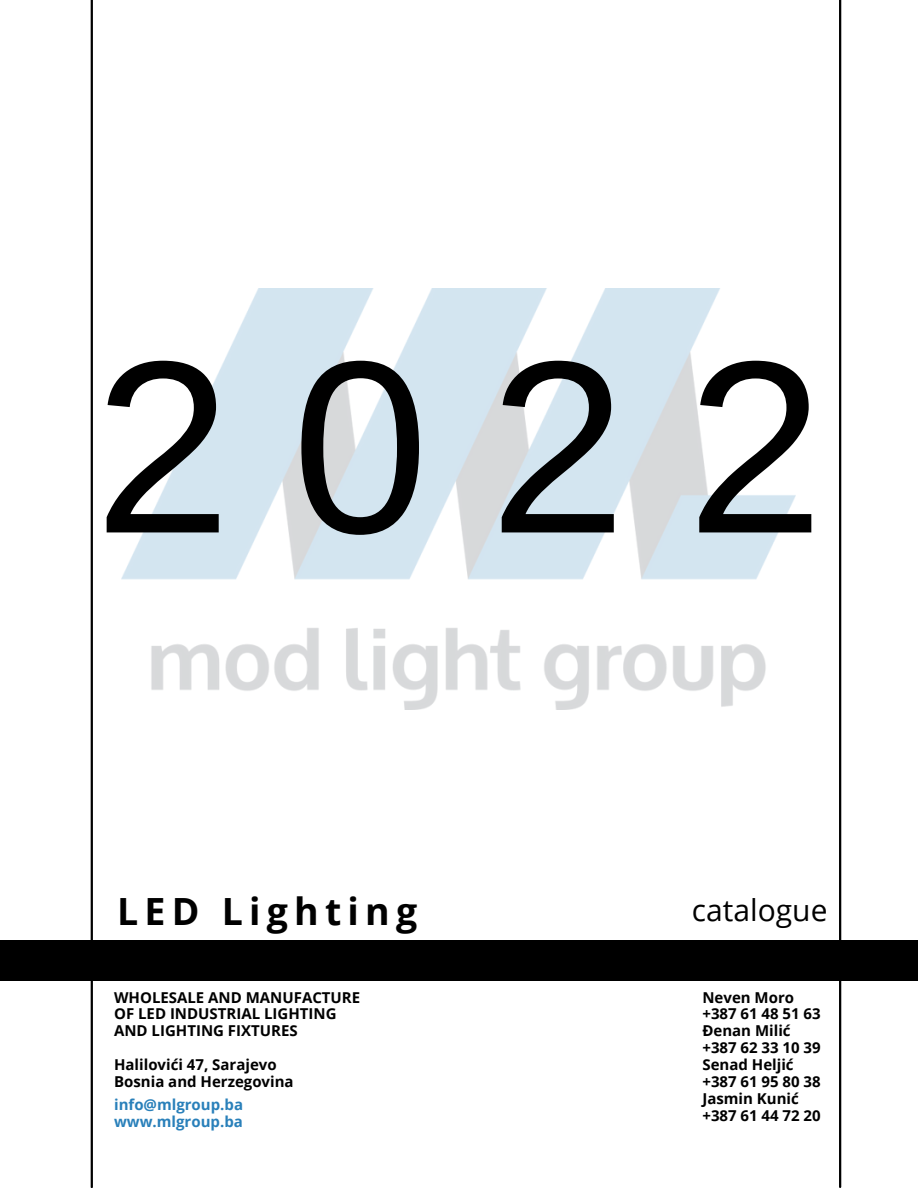
<style>
.page{position:relative;width:918px;height:1188px;background:#fff}
.page>*{position:absolute;margin:0;border:0;box-sizing:border-box;transform-origin:0 0}
.t1{font:246px "Arimo";color:#000}
.t2{font:700 37.5px "Open Sans";letter-spacing:.165em;color:#000}
.t3{font:30px "Open Sans";color:#000}
.t4{font:700 15px/16.8px "Open Sans";color:#000}
.t5{font:700 15px/16.8px "Open Sans";color:#2980ba}
</style>
<div class="page">
<hr style="left:91px;top:0;width:2px;height:1187px;background:#000">
<hr style="left:839px;top:0;width:2px;height:1187px;background:#000">
<div style="left:0;top:940px;width:918px;height:40px;background:#000"></div>
<img style="left:122px;top:288px;width:674px;height:421px">
<h1 class="t1" style="left:94px;top:310px;width:731px">2022</h1>
<h2 class="t2" style="left:117px;top:885px;width:302px">LED Lighting</h2>
<h3 class="t3" style="left:692px;top:889px;width:137px">catalogue</h3>
<p class="t4" style="left:114px;top:988px;width:248px">WHOLESALE AND MANUFACTURE<br>OF LED INDUSTRIAL LIGHTING<br>AND LIGHTING FIXTURES</p>
<p class="t4" style="left:114px;top:1056px;width:181px">Halilovići 47, Sarajevo<br>Bosnia and Herzegovina</p>
<p class="t5" style="left:114px;top:1096px;width:130px">info@mlgroup.ba www.mlgroup.ba</p>
<p class="t4" style="left:702px;top:988px;width:120px">Neven Moro +387 61 48 51 63<br>Đenan Milić +387 62 33 10 39<br>Senad Heljić +387 61 95 80 38<br>Jasmin Kunić +387 61 44 72 20</p>
</div>
